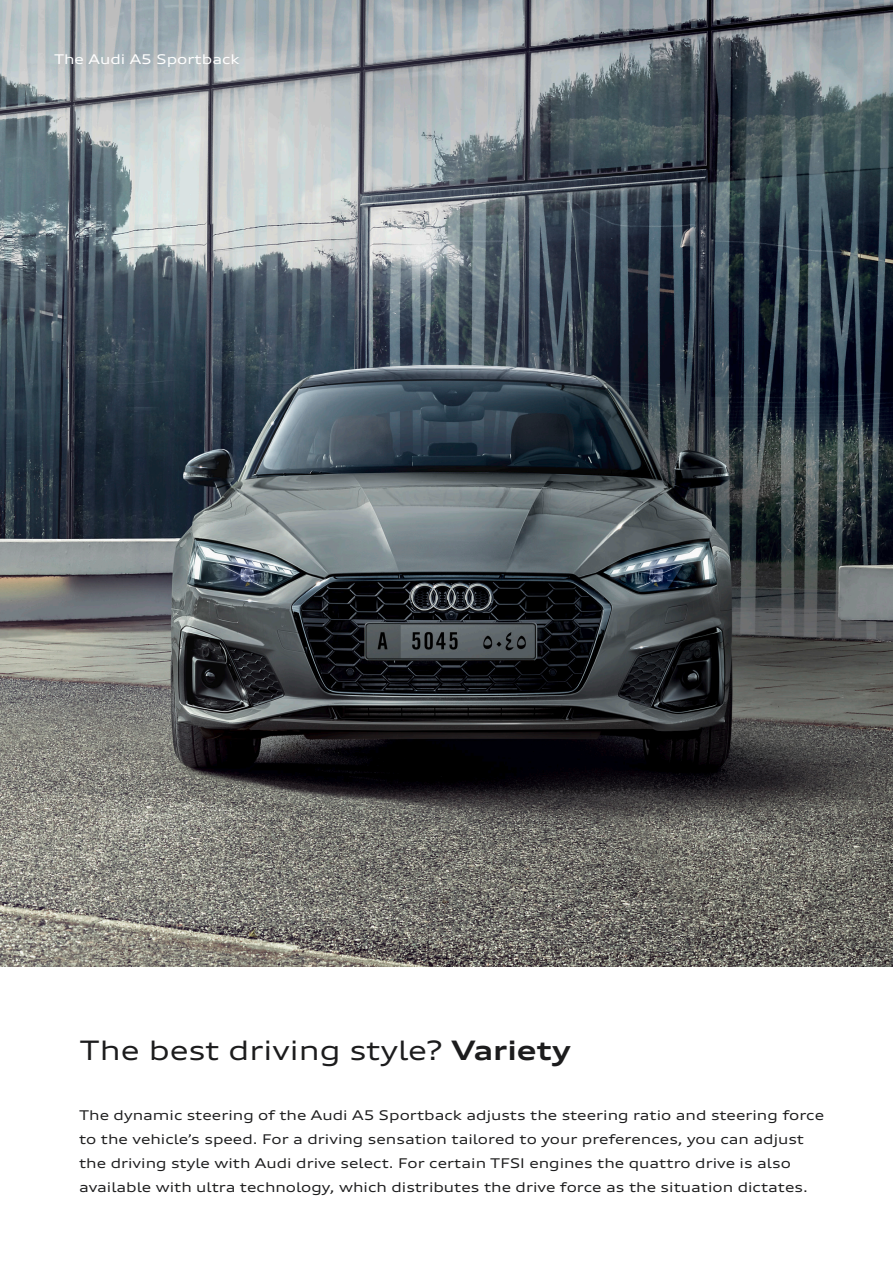
<style>
.page{position:relative;width:893px;height:1263px;background:#fff}
.page>*{position:absolute;margin:0;border:0;box-sizing:border-box;transform-origin:0 0}
.t1{font:expanded 27px "Audi Type";color:#1c1c1d}
.t2{font:expanded 13.5px/24px "Audi Type";color:#1c1c1d}
.t3{font:expanded 13.5px "Audi Type";color:#fff}
.s1{font-weight:700}
</style>
<div class="page">
<img style="left:0;top:0;width:893px;height:966px">
<p class="t3" style="left:54px;top:51px;width:187px">The Audi A5 Sportback</p>
<p class="t1" style="left:80px;top:1034px;width:493px">The best driving style? <span class="s1">Variety</span></p>
<p class="t2" style="left:79px;top:1103px;width:747px">The dynamic steering of the Audi A5 Sportback adjusts the steering ratio and steering force to the vehicle’s speed. For a driving sensation tailored to your preferences, you can adjust the driving style with Audi drive select. For certain TFSI engines the quattro drive is also available with ultra technology, which distributes the drive force as the situation dictates.</p>
</div>
